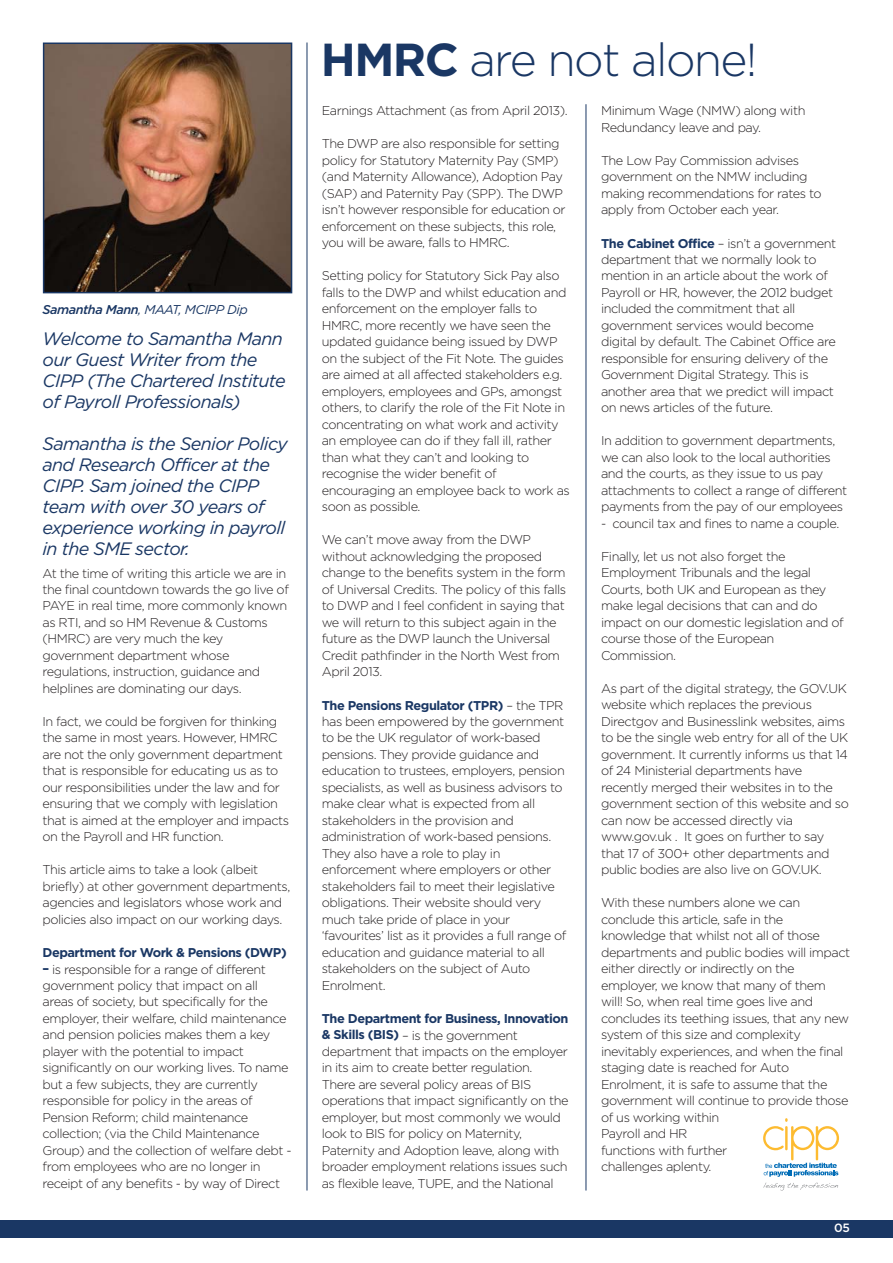
<style>
.page{position:relative;width:893px;height:1263px;background:#fff}
.page>*{position:absolute;margin:0;border:0;box-sizing:border-box;transform-origin:0 0}
.t1{font:300 46.2px "Gotham";letter-spacing:-.035em;color:#1a3764}
.t2{font:italic 18px/21px "Gotham";letter-spacing:-.035em;color:#1a3764}
.t3{font:300 12.75px/16.5px "Gotham";letter-spacing:-.035em;color:#231f20}
.t4{font:700 12.75px "Gotham";letter-spacing:-.035em;color:#1a3764}
.t5{font:italic 12.75px "Gotham";letter-spacing:-.035em;color:#1a3764}
.t6{font:500 12px "Gotham";color:#fff}
.s1{font-weight:500}
.s2{font-weight:700;color:#1a3764}
.s3{font-weight:700}
</style>
<div class="page">
<div style="left:0;top:1220px;width:892px;height:17px;background:#1a3764"></div>
<hr style="left:307px;top:43px;width:1px;height:1148px;background:#1a3764">
<hr style="left:585px;top:104px;width:1px;height:1087px;background:#1a3764">
<img style="left:46px;top:46px;width:243px;height:244px">
<div style="left:43px;top:43px;width:249px;height:250px;border:2px solid #1a3764"></div>
<svg style="left:763px;top:1118px;width:76px;height:59px"></svg>
<svg style="left:763px;top:1183px;width:75px;height:8px"></svg>
<p class="t5" style="left:43px;top:304px;width:207px"><span class="s1">Samantha Mann</span>, MAAT, MCIPP Dip</p>
<h2 class="t2" style="left:43px;top:329px;width:245px">Welcome to Samantha Mann our Guest Writer from the<br>CIPP (The Chartered Institute of Payroll Professionals)</h2>
<h2 class="t2" style="left:43px;top:434px;width:247px">Samantha is the Senior Policy and Research Officer at the<br>CIPP. Sam joined the CIPP team with over 30 years of experience working in payroll in the SME sector.</h2>
<p class="t3" style="left:43px;top:566px;width:248px">At the time of writing this article we are in the final countdown towards the go live of PAYE in real time, more commonly known as RTI, and so HM Revenue &amp; Customs (HMRC) are very much the key government department whose regulations, instruction, guidance and helplines are dominating our days.</p>
<p class="t3" style="left:43px;top:714px;width:248px">In fact, we could be forgiven for thinking the same in most years. However, HMRC are not the only government department that is responsible for educating us as to our responsibilities under the law and for ensuring that we comply with legislation that is aimed at the employer and impacts on the Payroll and HR function.</p>
<p class="t3" style="left:43px;top:863px;width:249px">This article aims to take a look (albeit briefly) at other government departments, agencies and legislators whose work and policies also impact on our working days.</p>
<p class="t4" style="left:43px;top:948px;width:246px">Department for Work &amp; Pensions (DWP)</p>
<p class="t3" style="left:43px;top:962px;width:251px"><span class="s2">–</span> is responsible for a range of different government policy that impact on all areas of society, but specifically for the employer, their welfare, child maintenance and pension policies makes them a key player with the potential to impact significantly on our working lives. To name but a few subjects, they are currently responsible for policy in the areas of Pension Reform; child maintenance collection; (via the Child Maintenance Group) and the collection of welfare debt - from employees who are no longer in receipt of any benefits - by way of Direct</p>
<h1 class="t1" style="left:321px;top:43px;width:438px"><span class="s3">HMRC</span> are not alone!</h1>
<p class="t3" style="left:322px;top:104px;width:248px">Earnings Attachment (as from April 2013).</p>
<p class="t3" style="left:322px;top:137px;width:245px">The DWP are also responsible for setting policy for Statutory Maternity Pay (SMP) (and Maternity Allowance), Adoption Pay (SAP) and Paternity Pay (SPP). The DWP isn’t however responsible for education or enforcement on these subjects, this role, you will be aware, falls to HMRC.</p>
<p class="t3" style="left:322px;top:269px;width:250px">Setting policy for Statutory Sick Pay also falls to the DWP and whilst education and enforcement on the employer falls to HMRC, more recently we have seen the updated guidance being issued by DWP on the subject of the Fit Note. The guides are aimed at all affected stakeholders e.g. employers, employees and GPs, amongst others, to clarify the role of the Fit Note in concentrating on what work and activity an employee can do if they fall ill, rather than what they can’t and looking to recognise the wider benefit of encouraging an employee back to work as soon as possible.</p>
<p class="t3" style="left:322px;top:533px;width:246px">We can’t move away from the DWP without acknowledging the proposed change to the benefits system in the form of Universal Credits. The policy of this falls to DWP and I feel confident in saying that we will return to this subject again in the future as the DWP launch the Universal Credit pathfinder in the North West from April 2013.</p>
<p class="t3" style="left:322px;top:698px;width:246px"><span class="s2">The Pensions Regulator (TPR)</span> – the TPR has been empowered by the government to be the UK regulator of work-based pensions. They provide guidance and education to trustees, employers, pension specialists, as well as business advisors to make clear what is expected from all stakeholders in the provision and administration of work-based pensions.<br>They also have a role to play in enforcement where employers or other stakeholders fail to meet their legislative obligations. Their website should very much take pride of place in your ‘favourites’ list as it provides a full range of education and guidance material to all stakeholders on the subject of Auto Enrolment.</p>
<p class="t3" style="left:322px;top:1011px;width:248px"><span class="s2">The Department for Business, Innovation &amp; Skills (BIS)</span> – is the government department that impacts on the employer in its aim to create better regulation.<br>There are several policy areas of BIS operations that impact significantly on the employer, but most commonly we would look to BIS for policy on Maternity, Paternity and Adoption leave, along with broader employment relations issues such as flexible leave, TUPE, and the National</p>
<p class="t3" style="left:601px;top:104px;width:206px">Minimum Wage (NMW) along with<br>Redundancy leave and pay.</p>
<p class="t3" style="left:601px;top:153px;width:222px">The Low Pay Commission advises government on the NMW including making recommendations for rates to apply from October each year.</p>
<p class="t3" style="left:601px;top:236px;width:237px"><span class="s2">The Cabinet Office</span> – isn’t a government department that we normally look to mention in an article about the work of Payroll or HR, however, the 2012 budget included the commitment that all government services would become digital by default. The Cabinet Office are responsible for ensuring delivery of the Government Digital Strategy. This is another area that we predict will impact on news articles of the future.</p>
<p class="t3" style="left:601px;top:434px;width:248px">In addition to government departments, we can also look to the local authorities and the courts, as they issue to us pay attachments to collect a range of different payments from the pay of our employees</p>
<p class="t3" style="left:601px;top:516px;width:240px">- council tax and fines to name a couple.</p>
<p class="t3" style="left:601px;top:549px;width:244px">Finally, let us not also forget the<br>Employment Tribunals and the legal<br>Courts, both UK and European as they make legal decisions that can and do impact on our domestic legislation and of course those of the European<br>Commission.</p>
<p class="t3" style="left:601px;top:681px;width:249px">As part of the digital strategy, the GOV.UK website which replaces the previous Directgov and Businesslink websites, aims to be the single web entry for all of the UK government. It currently informs us that 14 of 24 Ministerial departments have recently merged their websites in to the government section of this website and so can now be accessed directly via www.gov.uk . It goes on further to say that 17 of 300+ other departments and public bodies are also live on GOV.UK.</p>
<p class="t3" style="left:601px;top:896px;width:251px">With these numbers alone we can conclude this article, safe in the knowledge that whilst not all of those departments and public bodies will impact either directly or indirectly on the employer, we know that many of them will! So, when real time goes live and concludes its teething issues, that any new system of this size and complexity inevitably experiences, and when the final staging date is reached for Auto Enrolment, it is safe to assume that the government will continue to provide those of us working within<br>Payroll and HR<br>functions with further<br>challenges aplenty.</p>
<p class="t6" style="left:834px;top:1224px;width:17px">05</p>
</div>
